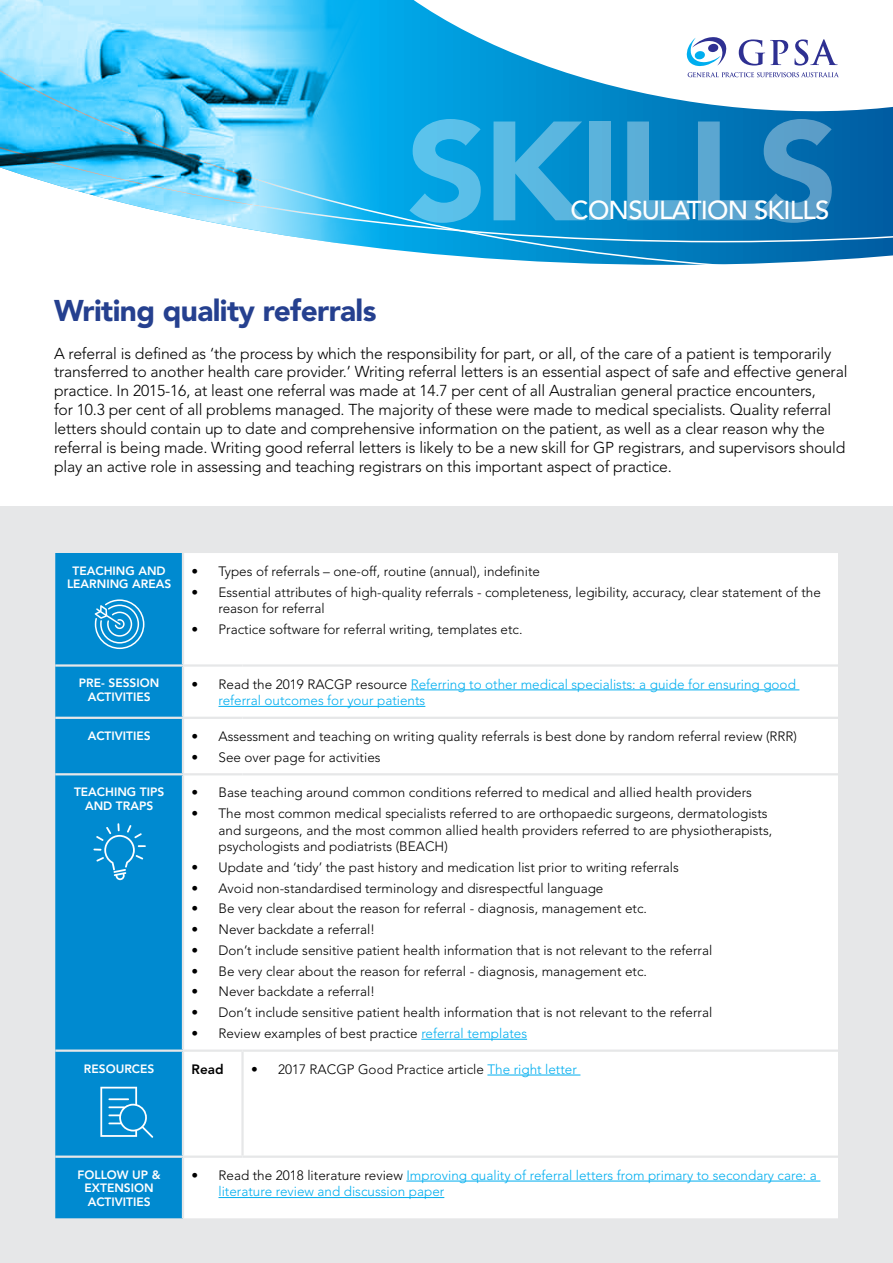
<style>
.page{position:relative;width:893px;height:1263px;background:#fff}
.page>*{position:absolute;margin:0;border:0;box-sizing:border-box;transform-origin:0 0}
.t1{font:900 139.5px "Avenir LT Std";letter-spacing:-.03em;color:#fff}
.t2{font:900 29.7px "Avenir LT Std";letter-spacing:-.02em;color:#25408f}
.t3{font:500 25.8px "Avenir LT Std";letter-spacing:-.03em;color:#fff}
.t4{font:300 15.75px/18.9px "Avenir";letter-spacing:-.01em;color:#000}
.t5{font:300 13.5px/16.5px "Avenir";color:#000}
.t6{font:300 13.5px/16.5px "Avenir";color:#00aeef}
.t7{font:800 13.5px "Avenir";color:#000}
.t8{font:800 12px/13.5px "Avenir";color:#fff;text-align:center}
.s1{color:#000}
.s2{color:#00aeef}
</style>
<div class="page">
<svg style="left:414px;top:136px;width:479px;height:129px;background:#0c85c4"></svg>
<svg style="left:414px;top:0;width:479px;height:136px"></svg>
<svg style="left:687px;top:37px;width:39px;height:29px"></svg>
<svg style="left:688px;top:72px;width:151px;height:5px"></svg>
<svg style="left:739px;top:39px;width:49px;height:27px"></svg>
<svg style="left:794px;top:39px;width:44px;height:27px"></svg>
<img style="left:0;top:0;width:414px;height:252px">
<div style="left:0;top:506px;width:893px;height:757px;background:#e6e7e8"></div>
<div style="left:55px;top:553px;width:127px;height:665px;background:#008ad0"></div>
<div style="left:184px;top:553px;width:654px;height:665px;background:#fff"></div>
<hr style="left:55px;top:664px;width:128px;height:3px;background:#e6e7e8">
<hr style="left:55px;top:717px;width:128px;height:2px;background:#e6e7e8">
<hr style="left:55px;top:773px;width:128px;height:2px;background:#e6e7e8">
<hr style="left:55px;top:1049px;width:128px;height:3px;background:#e6e7e8">
<hr style="left:55px;top:1155px;width:128px;height:3px;background:#e6e7e8">
<hr style="left:183px;top:664px;width:60px;height:3px;background:#e6e7e8">
<hr style="left:243px;top:664px;width:595px;height:3px;background:#e6e7e8">
<hr style="left:183px;top:717px;width:60px;height:2px;background:#e6e7e8">
<hr style="left:243px;top:717px;width:595px;height:2px;background:#e6e7e8">
<hr style="left:183px;top:773px;width:60px;height:2px;background:#e6e7e8">
<hr style="left:243px;top:773px;width:595px;height:2px;background:#e6e7e8">
<hr style="left:183px;top:1049px;width:60px;height:3px;background:#e6e7e8">
<hr style="left:243px;top:1049px;width:595px;height:3px;background:#e6e7e8">
<hr style="left:241px;top:1052px;width:3px;height:103px;background:#e6e7e8">
<hr style="left:183px;top:1155px;width:60px;height:3px;background:#e6e7e8">
<hr style="left:243px;top:1155px;width:595px;height:3px;background:#e6e7e8">
<hr style="left:411px;top:689px;width:388px;height:1px;background:#00aeef">
<hr style="left:218px;top:706px;width:207px;height:1px;background:#00aeef">
<hr style="left:421px;top:1039px;width:106px;height:1px;background:#00aeef">
<hr style="left:487px;top:1075px;width:93px;height:1px;background:#00aeef">
<hr style="left:406px;top:1181px;width:414px;height:1px;background:#00aeef">
<hr style="left:218px;top:1197px;width:226px;height:1px;background:#00aeef">
<svg style="left:95px;top:599px;width:49px;height:50px;background:#3ca5da"></svg>
<svg style="left:100px;top:1087px;width:53px;height:51px;background:#2e9fd8"></svg>
<hr style="left:108px;top:1098px;width:21px;height:2px;background:#fff">
<svg style="left:93px;top:823px;width:53px;height:57px;background:#1d97d5"></svg>
<h2 class="t2" style="left:54px;top:293px;width:324px">Writing quality referrals</h2>
<h1 class="t1" style="left:407px;top:87px;width:433px">SKILLS</h1>
<h3 class="t3" style="left:571px;top:195px;width:260px">CONSULATION SKILLS</h3>
<p class="t4" style="left:54px;top:344px;width:795px">A referral is defined as ‘the process by which the responsibility for part, or all, of the care of a patient is temporarily transferred to another health care provider.’ Writing referral letters is an essential aspect of safe and effective general practice. In 2015-16, at least one referral was made at 14.7 per cent of all Australian general practice encounters,<br>for 10.3 per cent of all problems managed. The majority of these were made to medical specialists. Quality referral letters should contain up to date and comprehensive information on the patient, as well as a clear reason why the referral is being made. Writing good referral letters is likely to be a new skill for GP registrars, and supervisors should play an active role in assessing and teaching registrars on this important aspect of practice.</p>
<p class="t8" style="left:67px;top:564px;width:106px">TEACHING AND<br>LEARNING AREAS</p>
<p class="t5" style="left:191px;top:563px;width:350px">• Types of referrals – one-off, routine (annual), indefinite</p>
<p class="t5" style="left:218px;top:584px;width:604px;text-indent:-27px">• Essential attributes of high-quality referrals - completeness, legibility, accuracy, clear statement of the reason for referral</p>
<p class="t5" style="left:191px;top:621px;width:333px">• Practice software for referral writing, templates etc.</p>
<p class="t8" style="left:79px;top:676px;width:82px">PRE- SESSION<br>ACTIVITIES</p>
<p class="t6" style="left:218px;top:676px;width:579px;text-indent:-27px"><span class="s1">• Read the 2019 RACGP resource</span> Referring to other medical specialists: a guide for ensuring good referral outcomes for your patients</p>
<p class="t8" style="left:88px;top:729px;width:64px">ACTIVITIES</p>
<p class="t5" style="left:191px;top:728px;width:607px">• Assessment and teaching on writing quality referrals is best done by random referral review (RRR)</p>
<p class="t5" style="left:191px;top:749px;width:191px">• See over page for activities</p>
<p class="t8" style="left:74px;top:785px;width:92px">TEACHING TIPS<br>AND TRAPS</p>
<p class="t5" style="left:191px;top:784px;width:562px">• Base teaching around common conditions referred to medical and allied health providers</p>
<p class="t5" style="left:218px;top:805px;width:555px;text-indent:-27px">• The most common medical specialists referred to are orthopaedic surgeons, dermatologists and surgeons, and the most common allied health providers referred to are physiotherapists, psychologists and podiatrists (BEACH)</p>
<p class="t5" style="left:191px;top:859px;width:489px">• Update and ‘tidy’ the past history and medication list prior to writing referrals</p>
<p class="t5" style="left:191px;top:880px;width:413px">• Avoid non-standardised terminology and disrespectful language</p>
<p class="t5" style="left:191px;top:900px;width:457px">• Be very clear about the reason for referral - diagnosis, management etc.</p>
<p class="t5" style="left:191px;top:921px;width:185px">• Never backdate a referral!</p>
<p class="t5" style="left:191px;top:942px;width:522px">• Don’t include sensitive patient health information that is not relevant to the referral</p>
<p class="t5" style="left:191px;top:963px;width:457px">• Be very clear about the reason for referral - diagnosis, management etc.</p>
<p class="t5" style="left:191px;top:983px;width:185px">• Never backdate a referral!</p>
<p class="t5" style="left:191px;top:1004px;width:522px">• Don’t include sensitive patient health information that is not relevant to the referral</p>
<p class="t5" style="left:191px;top:1025px;width:337px">• Review examples of best practice <span class="s2">referral templates</span></p>
<p class="t8" style="left:84px;top:1061px;width:72px">RESOURCES</p>
<p class="t7" style="left:191px;top:1061px;width:34px">Read</p>
<p class="t5" style="left:251px;top:1061px;width:327px">• 2017 RACGP Good Practice article <span class="s2">The right letter</span></p>
<p class="t8" style="left:78px;top:1167px;width:85px">FOLLOW UP &amp;<br>EXTENSION<br>ACTIVITIES</p>
<p class="t6" style="left:218px;top:1167px;width:600px;text-indent:-27px"><span class="s1">• Read the 2018 literature review</span> Improving quality of referral letters from primary to secondary care: a literature review and discussion paper</p>
</div>
